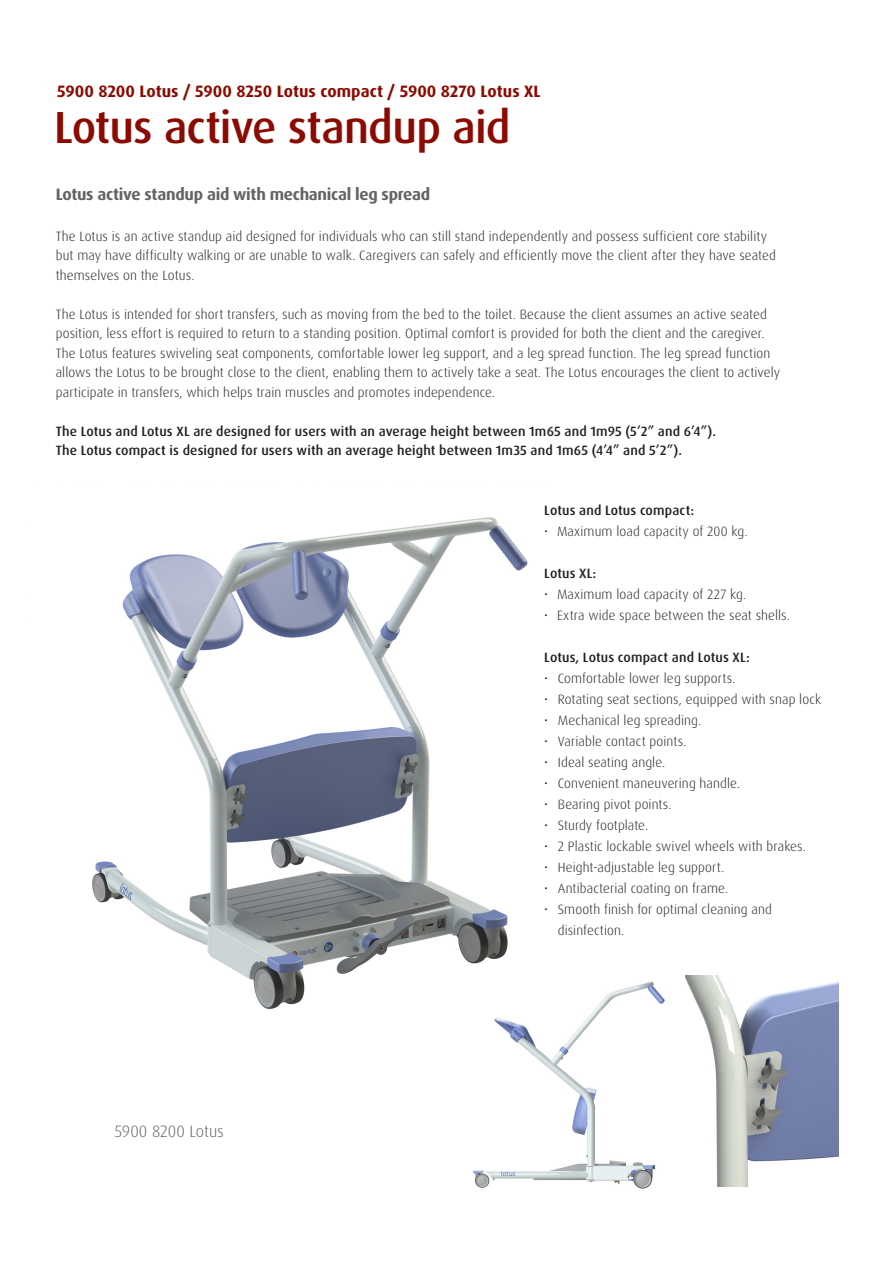
<style>
.page{position:relative;width:893px;height:1263px;background:#fff}
.page>*{position:absolute;margin:0;border:0;box-sizing:border-box;transform-origin:0 0}
._2_Titel{font:500 45px "Dax Pro";letter-spacing:-.02em;color:#8b0a02}
._1_Art_nr_Titel{font:700 16.5px "Dax Pro";color:#8b0a02}
._4_Subkopjes{font:700 16.5px "Dax Pro";letter-spacing:-.015em;color:#636366}
._1_Art_nr_Titel-2{font:300 16.5px "Dax Pro";letter-spacing:-.005em;color:#636366}
.body{font:300 13.5px/19.5px "Dax Pro";letter-spacing:.01em;color:#231f20}
._5_Platte_tekst{font:300 13.5px/21px "Dax Pro";letter-spacing:.01em;color:#231f20}
.body-2{font:500 13.5px "Dax Pro";letter-spacing:.01em;color:#231f20}
._5_Platte_tekst-2{font:500 13.5px "Dax Pro";letter-spacing:.01em;color:#231f20}
</style>
<div class="page">
<img style="left:686px;top:976px;width:153px;height:210px">
<img style="left:92px;top:517px;width:436px;height:492px">
<img style="left:444px;top:969px;width:221px;height:220px">
<p class="_1_Art_nr_Titel" style="left:57px;top:81px;width:485px">5900 8200 Lotus / 5900 8250 Lotus compact / 5900 8270 Lotus XL</p>
<p class="_2_Titel" style="left:54px;top:99px;width:458px">Lotus active standup aid</p>
<p class="_4_Subkopjes" style="left:56px;top:184px;width:376px">Lotus active standup aid with mechanical leg spread</p>
<p class="body" style="left:56px;top:226px;width:722px">The Lotus is an active standup aid designed for individuals who can still stand independently and possess sufficient core stability but may have difficulty walking or are unable to walk. Caregivers can safely and efficiently move the client after they have seated themselves on the Lotus.</p>
<p class="body" style="left:56px;top:304px;width:726px">The Lotus is intended for short transfers, such as moving from the bed to the toilet. Because the client assumes an active seated position, less effort is required to return to a standing position. Optimal comfort is provided for both the client and the caregiver.<br>The Lotus features swiveling seat components, comfortable lower leg support, and a leg spread function. The leg spread function allows the Lotus to be brought close to the client, enabling them to actively take a seat. The Lotus encourages the client to actively participate in transfers, which helps train muscles and promotes independence.</p>
<p class="body-2" style="left:56px;top:422px;width:662px">The Lotus and Lotus XL are designed for users with an average height between 1m65 and 1m95 (5’2” and 6’4”).</p>
<p class="body-2" style="left:56px;top:442px;width:628px">The Lotus compact is designed for users with an average height between 1m35 and 1m65 (4’4” and 5’2”).</p>
<p class="_1_Art_nr_Titel-2" style="left:115px;top:1121px;width:111px">5900 8200 Lotus</p>
<p class="_5_Platte_tekst-2" style="left:544px;top:501px;width:151px">Lotus and Lotus compact:</p>
<p class="_5_Platte_tekst" style="left:544px;top:520px;width:205px">• Maximum load capacity of 200 kg.</p>
<p class="_5_Platte_tekst-2" style="left:544px;top:564px;width:54px">Lotus XL:</p>
<p class="_5_Platte_tekst" style="left:544px;top:583px;width:203px">• Maximum load capacity of 227 kg.</p>
<p class="_5_Platte_tekst" style="left:544px;top:604px;width:247px">• Extra wide space between the seat shells.</p>
<p class="_5_Platte_tekst-2" style="left:544px;top:648px;width:207px">Lotus, Lotus compact and Lotus XL:</p>
<p class="_5_Platte_tekst" style="left:544px;top:667px;width:193px">• Comfortable lower leg supports.</p>
<p class="_5_Platte_tekst" style="left:544px;top:688px;width:278px">• Rotating seat sections, equipped with snap lock</p>
<p class="_5_Platte_tekst" style="left:544px;top:709px;width:159px">• Mechanical leg spreading.</p>
<p class="_5_Platte_tekst" style="left:544px;top:730px;width:144px">• Variable contact points.</p>
<p class="_5_Platte_tekst" style="left:544px;top:751px;width:123px">• Ideal seating angle.</p>
<p class="_5_Platte_tekst" style="left:544px;top:772px;width:197px">• Convenient maneuvering handle.</p>
<p class="_5_Platte_tekst" style="left:544px;top:793px;width:129px">• Bearing pivot points.</p>
<p class="_5_Platte_tekst" style="left:544px;top:814px;width:105px">• Sturdy footplate.</p>
<p class="_5_Platte_tekst" style="left:544px;top:835px;width:263px">• 2 Plastic lockable swivel wheels with brakes.</p>
<p class="_5_Platte_tekst" style="left:544px;top:856px;width:181px">• Height-adjustable leg support.</p>
<p class="_5_Platte_tekst" style="left:544px;top:877px;width:185px">• Antibacterial coating on frame.</p>
<p class="_5_Platte_tekst" style="left:558px;top:898px;width:216px;text-indent:-14px">• Smooth finish for optimal cleaning and disinfection.</p>
</div>
